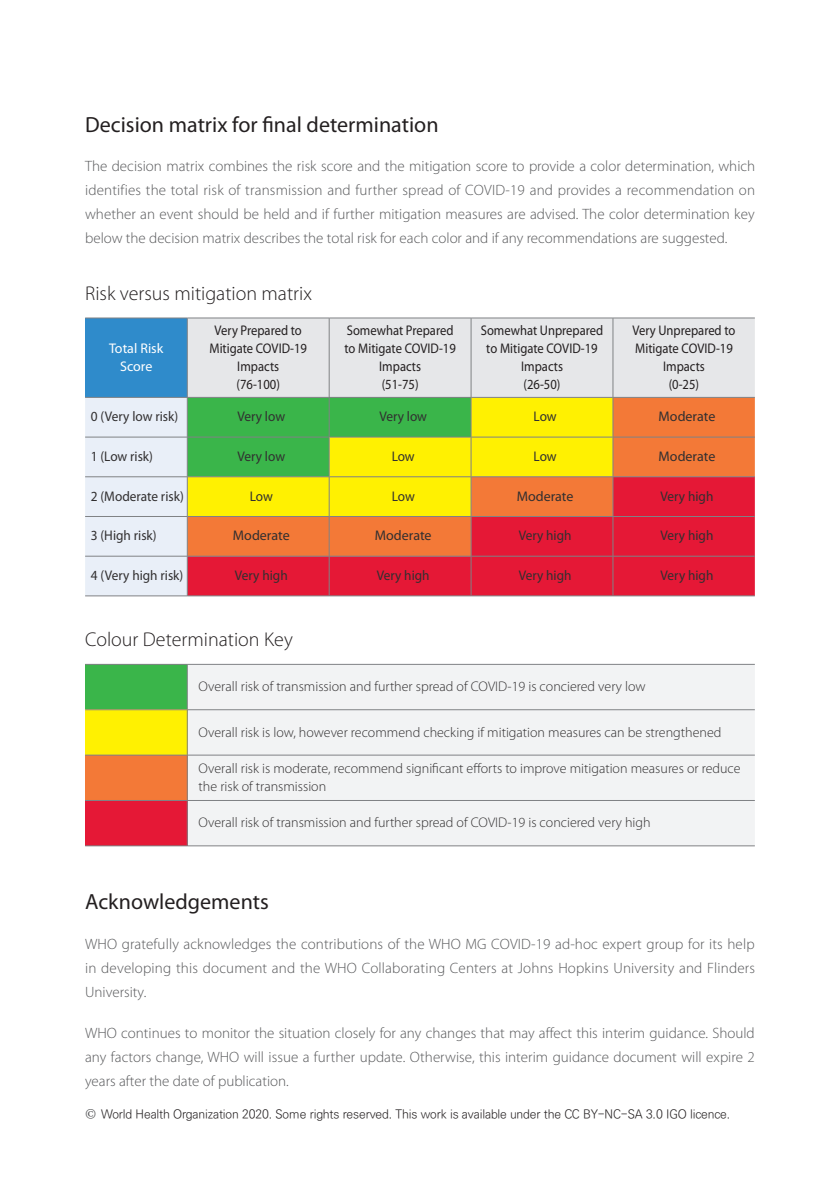
<style>
.page{position:relative;width:840px;height:1191px;background:#fff}
.page>*{position:absolute;margin:0;border:0;box-sizing:border-box;transform-origin:0 0}
.t1{font:22px "Myriad Pro";color:#231f20}
.t2{font:300 20px "Myriad Pro";color:#231f20}
.t3{font:300 15px/24px "Myriad Pro";color:#57585a;text-align:justify}
.t4{font:300 14px/18px "Myriad Pro";color:#312f30}
.t5{font:14px/18px "Myriad Pro";color:#231f20;text-align:center;scale:.9 1}
.t6{font:14px "Myriad Pro";color:#312f30;scale:.95 1}
.t7{font:14px "Myriad Pro";color:#312f30}
.t8{font:14px/18px "Myriad Pro";color:#fff;text-align:center}
.t9{font:300 12px "Ko Pub Dotum";letter-spacing:-.01em;color:#231f20}
.s1{font-family:"Minion Pro";font-weight:400;font-size:16px;color:#57585a}
</style>
<div class="page">
<div style="left:85px;top:318px;width:102px;height:79px;background:#2f8bcb"></div>
<div style="left:188px;top:319px;width:566px;height:78px;background:#e6e7e9"></div>
<div style="left:85px;top:398px;width:102px;height:197px;background:#e9eff8"></div>
<svg style="left:188px;top:398px;width:566px;height:78px;background:#b1bb2a"></svg>
<svg style="left:188px;top:477px;width:566px;height:118px;background:#eb552e"></svg>
<hr style="left:85px;top:318px;width:102px;height:1px;background:#808285">
<hr style="left:187px;top:318px;width:142px;height:1px;background:#808285">
<hr style="left:187px;top:318px;width:1px;height:79px;background:#808285">
<hr style="left:329px;top:318px;width:142px;height:1px;background:#808285">
<hr style="left:471px;top:318px;width:141px;height:1px;background:#808285">
<hr style="left:612px;top:318px;width:142px;height:1px;background:#808285">
<hr style="left:85px;top:397px;width:102px;height:1px;background:#808285">
<hr style="left:187px;top:397px;width:1px;height:40px;background:#808285">
<hr style="left:85px;top:437px;width:102px;height:1px;background:#808285">
<hr style="left:187px;top:437px;width:1px;height:39px;background:#808285">
<hr style="left:85px;top:476px;width:102px;height:1px;background:#808285">
<hr style="left:187px;top:477px;width:1px;height:39px;background:#808285">
<hr style="left:85px;top:516px;width:102px;height:1px;background:#808285">
<hr style="left:187px;top:517px;width:1px;height:39px;background:#808285">
<hr style="left:85px;top:556px;width:102px;height:1px;background:#808285">
<hr style="left:187px;top:556px;width:1px;height:39px;background:#808285">
<hr style="left:85px;top:595px;width:102px;height:1px;background:#808285">
<hr style="left:187px;top:595px;width:142px;height:1px;background:#808285">
<hr style="left:329px;top:595px;width:142px;height:1px;background:#808285">
<hr style="left:471px;top:595px;width:141px;height:1px;background:#808285">
<hr style="left:612px;top:595px;width:142px;height:1px;background:#808285">
<hr style="left:328px;top:318px;width:1px;height:79px;background:#808285">
<hr style="left:470px;top:318px;width:1px;height:79px;background:#808285">
<hr style="left:612px;top:318px;width:1px;height:79px;background:#808285">
<hr style="left:187px;top:397px;width:142px;height:1px;background:#808285">
<hr style="left:329px;top:397px;width:142px;height:1px;background:#808285">
<hr style="left:328px;top:397px;width:1px;height:40px;background:#808285">
<hr style="left:471px;top:397px;width:141px;height:1px;background:#808285">
<hr style="left:470px;top:397px;width:1px;height:40px;background:#808285">
<hr style="left:612px;top:397px;width:142px;height:1px;background:#808285">
<hr style="left:612px;top:397px;width:1px;height:40px;background:#808285">
<hr style="left:187px;top:437px;width:142px;height:1px;background:#808285">
<hr style="left:329px;top:437px;width:142px;height:1px;background:#808285">
<hr style="left:328px;top:437px;width:1px;height:39px;background:#808285">
<hr style="left:471px;top:437px;width:141px;height:1px;background:#808285">
<hr style="left:470px;top:437px;width:1px;height:39px;background:#808285">
<hr style="left:612px;top:437px;width:142px;height:1px;background:#808285">
<hr style="left:612px;top:437px;width:1px;height:39px;background:#808285">
<hr style="left:187px;top:476px;width:142px;height:1px;background:#808285">
<hr style="left:329px;top:476px;width:142px;height:1px;background:#808285">
<hr style="left:328px;top:477px;width:1px;height:39px;background:#808285">
<hr style="left:471px;top:476px;width:141px;height:1px;background:#808285">
<hr style="left:470px;top:477px;width:1px;height:39px;background:#808285">
<hr style="left:612px;top:476px;width:142px;height:1px;background:#808285">
<hr style="left:612px;top:477px;width:1px;height:39px;background:#808285">
<hr style="left:187px;top:516px;width:142px;height:1px;background:#808285">
<hr style="left:329px;top:516px;width:142px;height:1px;background:#808285">
<hr style="left:328px;top:517px;width:1px;height:39px;background:#808285">
<hr style="left:471px;top:516px;width:141px;height:1px;background:#808285">
<hr style="left:470px;top:517px;width:1px;height:39px;background:#808285">
<hr style="left:612px;top:516px;width:142px;height:1px;background:#808285">
<hr style="left:612px;top:517px;width:1px;height:39px;background:#808285">
<hr style="left:187px;top:556px;width:142px;height:1px;background:#808285">
<hr style="left:329px;top:556px;width:142px;height:1px;background:#808285">
<hr style="left:328px;top:556px;width:1px;height:39px;background:#808285">
<hr style="left:471px;top:556px;width:141px;height:1px;background:#808285">
<hr style="left:470px;top:556px;width:1px;height:39px;background:#808285">
<hr style="left:612px;top:556px;width:142px;height:1px;background:#808285">
<hr style="left:612px;top:556px;width:1px;height:39px;background:#808285">
<div style="left:85px;top:664px;width:102px;height:45px;background:#3ab54a"></div>
<div style="left:188px;top:665px;width:566px;height:180px;background:#f2f3f4"></div>
<div style="left:85px;top:709px;width:102px;height:46px;background:#fff101"></div>
<div style="left:85px;top:755px;width:102px;height:45px;background:#f37937"></div>
<div style="left:85px;top:800px;width:102px;height:46px;background:#e51836"></div>
<hr style="left:85px;top:664px;width:102px;height:1px;background:#808285">
<hr style="left:85px;top:709px;width:102px;height:1px;background:#808285">
<hr style="left:85px;top:754px;width:102px;height:1px;background:#808285">
<hr style="left:85px;top:800px;width:102px;height:1px;background:#808285">
<hr style="left:85px;top:845px;width:102px;height:1px;background:#808285">
<hr style="left:187px;top:664px;width:567px;height:1px;background:#808285">
<hr style="left:187px;top:664px;width:1px;height:45px;background:#808285">
<hr style="left:187px;top:709px;width:567px;height:1px;background:#808285">
<hr style="left:187px;top:710px;width:1px;height:45px;background:#808285">
<hr style="left:187px;top:754px;width:567px;height:1px;background:#808285">
<hr style="left:187px;top:755px;width:1px;height:45px;background:#808285">
<hr style="left:187px;top:800px;width:567px;height:1px;background:#808285">
<hr style="left:187px;top:800px;width:1px;height:45px;background:#808285">
<hr style="left:187px;top:845px;width:567px;height:1px;background:#808285">
<h1 class="t1" style="left:85px;top:111px;width:355px">Decision matrix for final determination</h1>
<p class="t3" style="left:85px;top:155px;width:671px">The decision matrix combines the risk score and the mitigation score to provide a color determination, which identifies the total risk of transmission and further spread of COVID-19 and provides a recommendation on whether an event should be held and if further mitigation measures are advised. The color determination key below the decision matrix describes the total risk for each color and if any recommendations are suggested.</p>
<h2 class="t2" style="left:85px;top:282px;width:228px">Risk versus mitigation matrix</h2>
<p class="t8" style="left:109px;top:339px;width:56px">Total Risk<br>Score</p>
<p class="t5" style="left:209px;top:321px;width:110px">Very Prepared to<br>Mitigate COVID-19<br>Impacts<br>(76-100)</p>
<p class="t5" style="left:344px;top:321px;width:125px">Somewhat Prepared to Mitigate COVID-19<br>Impacts<br>(51-75)</p>
<p class="t5" style="left:480px;top:321px;width:138px">Somewhat Unprepared to Mitigate COVID-19<br>Impacts<br>(26-50)</p>
<p class="t5" style="left:632px;top:321px;width:116px">Very Unprepared to<br>Mitigate COVID-19<br>Impacts<br>(0-25)</p>
<p class="t6" style="left:91px;top:408px;width:93px">0 (Very low risk)</p>
<p class="t6" style="left:237px;top:408px;width:52px">Very low</p>
<p class="t6" style="left:379px;top:408px;width:52px">Very low</p>
<p class="t6" style="left:533px;top:408px;width:26px">Low</p>
<p class="t7" style="left:658px;top:408px;width:58px">Moderate</p>
<p class="t6" style="left:91px;top:448px;width:67px">1 (Low risk)</p>
<p class="t6" style="left:237px;top:448px;width:52px">Very low</p>
<p class="t6" style="left:391px;top:448px;width:26px">Low</p>
<p class="t6" style="left:533px;top:448px;width:26px">Low</p>
<p class="t7" style="left:658px;top:448px;width:58px">Moderate</p>
<p class="t6" style="left:91px;top:487px;width:99px">2 (Moderate risk)</p>
<p class="t6" style="left:250px;top:487px;width:26px">Low</p>
<p class="t6" style="left:391px;top:487px;width:26px">Low</p>
<p class="t7" style="left:516px;top:487px;width:58px">Moderate</p>
<p class="t6" style="left:660px;top:487px;width:57px">Very high</p>
<p class="t6" style="left:91px;top:527px;width:71px">3 (High risk)</p>
<p class="t7" style="left:233px;top:527px;width:58px">Moderate</p>
<p class="t7" style="left:374px;top:527px;width:58px">Moderate</p>
<p class="t6" style="left:518px;top:527px;width:57px">Very high</p>
<p class="t6" style="left:660px;top:527px;width:57px">Very high</p>
<p class="t6" style="left:91px;top:567px;width:99px">4 (Very high risk)</p>
<p class="t6" style="left:235px;top:567px;width:57px">Very high</p>
<p class="t6" style="left:376px;top:567px;width:57px">Very high</p>
<p class="t6" style="left:518px;top:567px;width:57px">Very high</p>
<p class="t6" style="left:660px;top:567px;width:57px">Very high</p>
<h2 class="t2" style="left:85px;top:628px;width:209px">Colour Determination Key</h2>
<p class="t4" style="left:198px;top:677px;width:448px">Overall risk of transmission and further spread of COVID-19 is conciered very low</p>
<p class="t4" style="left:198px;top:723px;width:524px">Overall risk is low, however recommend checking if mitigation measures can be strengthened</p>
<p class="t4" style="left:198px;top:759px;width:543px">Overall risk is moderate, recommend significant efforts to improve mitigation measures or reduce the risk of transmission</p>
<p class="t4" style="left:198px;top:814px;width:453px">Overall risk of transmission and further spread of COVID-19 is conciered very high</p>
<h1 class="t1" style="left:85px;top:888px;width:185px">Acknowledgements</h1>
<p class="t3" style="left:85px;top:932px;width:671px">WHO gratefully acknowledges the contributions of the WHO MG COVID-19 ad-hoc expert group for its help in developing this document and the WHO Collaborating Centers at Johns Hopkins University and Flinders University.</p>
<p class="t3" style="left:85px;top:1021px;width:670px">WHO continues to monitor the situation closely for any changes that may affect this interim guidance. Should any factors change, WHO will issue a further update. Otherwise, this interim guidance document will expire 2 years after the date of publication.</p>
<p class="t9" style="left:85px;top:1107px;width:646px"><span class="s1">©</span> World Health Organization 2020. Some rights reserved. This work is available under the CC BY-NC-SA 3.0 IGO licence.</p>
</div>
